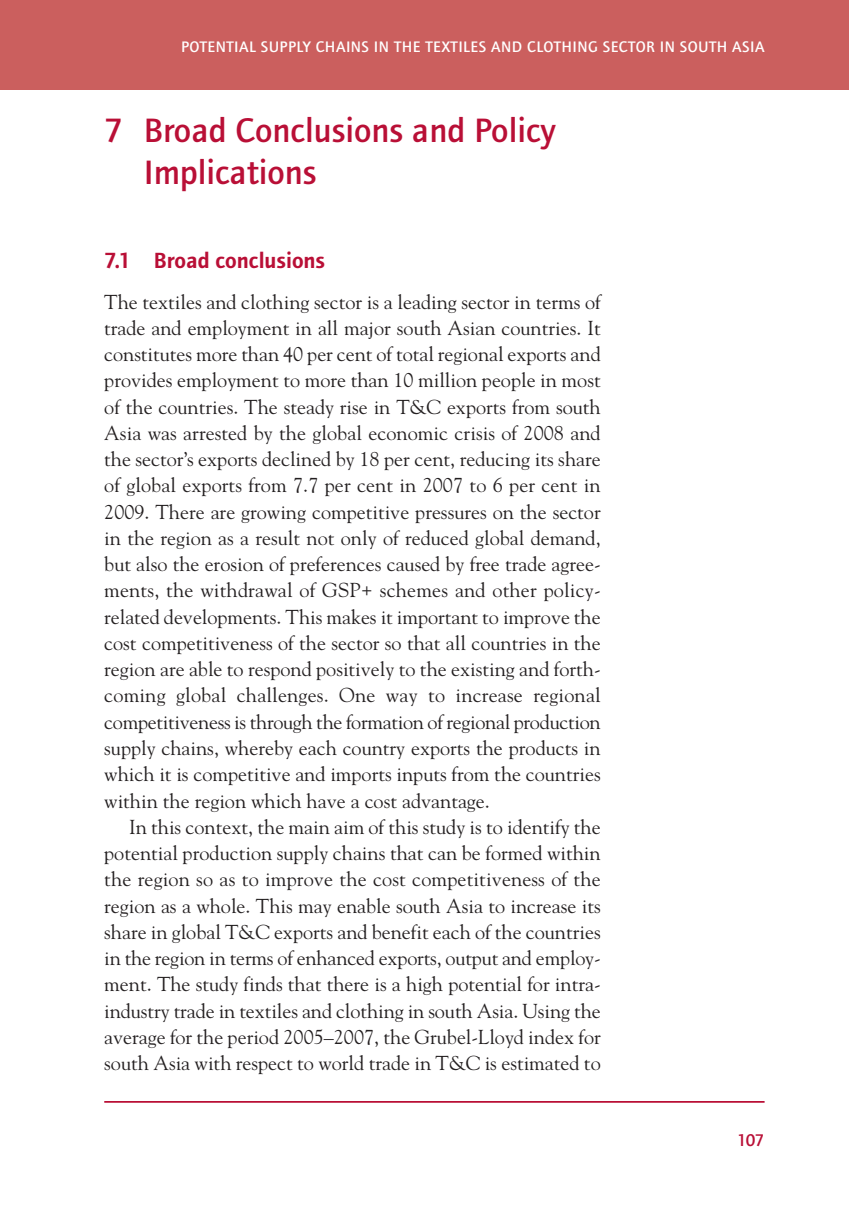
<style>
.page{position:relative;width:849px;height:1221px;background:#fff}
.page>*{position:absolute;margin:0;border:0;box-sizing:border-box;transform-origin:0 0}
.t1{font:500 35px/42px "Foundry Journal";color:#b90f36}
.t2{font:600 22.75px "Foundry Journal";color:#b90f36}
.t3{font:20.12px/26.2px "Goudy";color:#231f20;text-align:justify}
.t4{font:500 17.5px "Foundry Journal";color:#b90f36}
.t5{font:500 15.75px "Foundry Journal";letter-spacing:.03em;color:#fff}
</style>
<div class="page">
<div style="left:15px;top:0;width:833px;height:89px;background:#cb5f5e"></div>
<div style="left:0;top:0;width:15px;height:89px;background:#cb5f5e"></div>
<hr style="left:104px;top:1100px;width:660px;height:2px;background:#b90f36">
<p class="t5" style="left:181px;top:41px;width:584px">POTENTIAL SUPPLY CHAINS IN THE TEXTILES AND CLOTHING SECTOR IN SOUTH ASIA</p>
<h1 class="t1" style="left:144px;top:112px;width:413px;text-indent:-40px">7 Broad Conclusions and Policy<br>Implications</h1>
<p class="t2" style="left:104px;top:252px;width:222px">7.1 Broad conclusions</p>
<p class="t3" style="left:104px;top:288px;width:498px">The textiles and clothing sector is a leading sector in terms of trade and employment in all major south Asian countries. It constitutes more than 40 per cent of total regional exports and provides employment to more than 10 million people in most of the countries. The steady rise in T&amp;C exports from south Asia was arrested by the global economic crisis of 2008 and the sector’s exports declined by 18 per cent, reducing its share of global exports from 7.7 per cent in 2007 to 6 per cent in 2009. There are growing competitive pressures on the sector in the region as a result not only of reduced global demand, but also the erosion of preferences caused by free trade agree&shy;ments, the withdrawal of GSP+ schemes and other policy&shy;related developments. This makes it important to improve the cost competitiveness of the sector so that all countries in the region are able to respond positively to the existing and forth&shy;coming global challenges. One way to increase regional competitiveness is through the formation of regional production supply chains, whereby each country exports the products in which it is competitive and imports inputs from the countries within the region which have a cost advantage.</p>
<p class="t3" style="left:104px;top:813px;width:498px;text-indent:25px">In this context, the main aim of this study is to identify the potential production supply chains that can be formed within the region so as to improve the cost competitiveness of the region as a whole. This may enable south Asia to increase its share in global T&amp;C exports and benefit each of the countries in the region in terms of enhanced exports, output and employ&shy;ment. The study finds that there is a high potential for intra&shy;industry trade in textiles and clothing in south Asia. Using the average for the period 2005–2007, the Grubel-Lloyd index for south Asia with respect to world trade in T&amp;C is estimated to</p>
<p class="t4" style="left:737px;top:1133px;width:29px">107</p>
</div>
